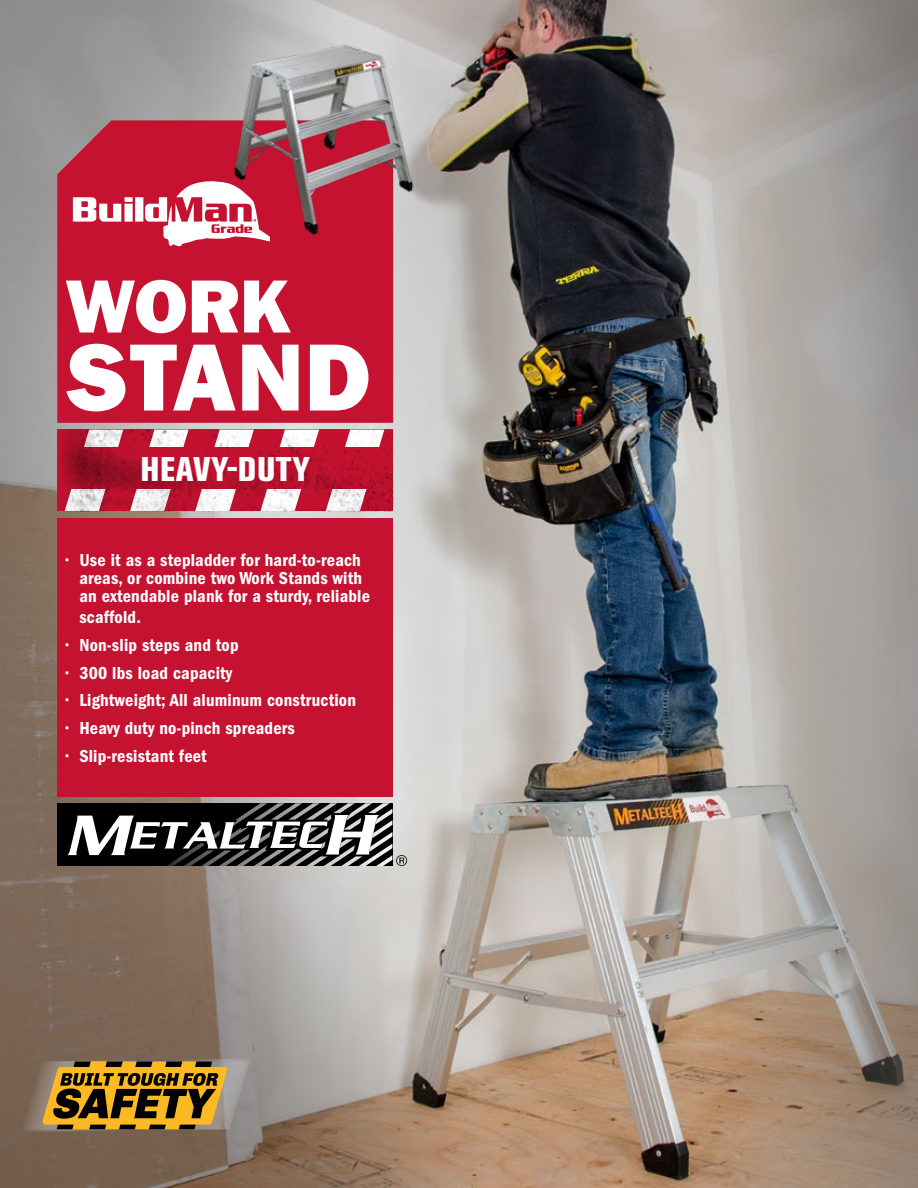
<style>
.page{position:relative;width:918px;height:1188px;background:#fff}
.page>*{position:absolute;margin:0;border:0;box-sizing:border-box;transform-origin:0 0}
.t1{font:96px "ITC Franklin Gothic Std Hvy";letter-spacing:.01em;color:#fff}
.t2{font:75.75px "ITC Franklin Gothic Std Hvy";color:#fff}
.t3{font:800 condensed 33.9px "Akzidenz Grotesk BE";letter-spacing:.02em;color:#fff}
.t4{font:18px/18px "ITC Franklin Gothic Std Dm Cd";letter-spacing:.01em;color:#fff}
</style>
<div class="page">
<img style="left:0;top:0;width:918px;height:1188px">
<svg style="left:20px;top:1059px;width:230px;height:73px;background:#907135"></svg>
<div style="left:57px;top:120px;width:336px;height:303px;background:#c41230"></div>
<div style="left:57px;top:518px;width:336px;height:278px;background:#c41230"></div>
<svg style="left:73px;top:180px;width:98px;height:67px"></svg>
<div style="left:57px;top:803px;width:335px;height:63px;background:#000"></div>
<svg style="left:68px;top:803px;width:339px;height:63px"></svg>
<img style="left:57px;top:430px;width:336px;height:81px">
<img style="left:171px;top:25px;width:357px;height:236px">
<h2 class="t2" style="left:65px;top:262px;width:226px">WORK</h2>
<h1 class="t1" style="left:65px;top:321px;width:306px">STAND</h1>
<h3 class="t3" style="left:140px;top:450px;width:171px">HEAVY-DUTY</h3>
<p class="t4" style="left:79px;top:551px;width:292px;text-indent:-14px">• Use it as a stepladder for hard-to-reach areas, or combine two Work Stands with an extendable plank for a sturdy, reliable</p>
<p class="t4" style="left:79px;top:608px;width:63px">scaffold.</p>
<p class="t4" style="left:66px;top:636px;width:174px">• Non-slip steps and top</p>
<p class="t4" style="left:66px;top:664px;width:168px">• 300 lbs load capacity</p>
<p class="t4" style="left:66px;top:691px;width:292px">• Lightweight; All aluminum construction</p>
<p class="t4" style="left:66px;top:719px;width:231px">• Heavy duty no-pinch spreaders</p>
<p class="t4" style="left:66px;top:747px;width:142px">• Slip-resistant feet</p>
</div>
